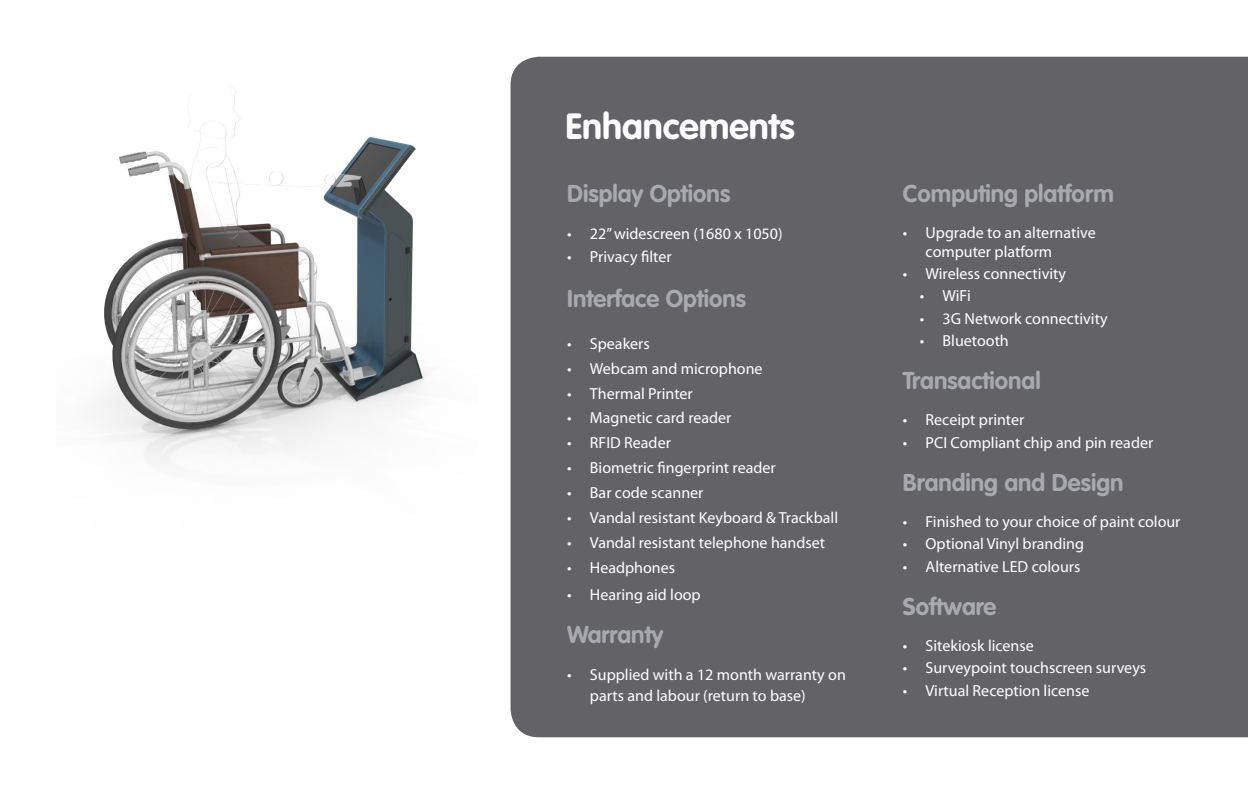
<style>
.page{position:relative;width:1248px;height:794px;background:#fff}
.page>*{position:absolute;margin:0;border:0;box-sizing:border-box;transform-origin:0 0}
.t1{font:700 36px "VAG Rounded Std";color:#fff}
.t2{font:700 24px "VAG Rounded Std";color:#a8a9ad}
.t3{font:16px/21.6px "Myriad Pro";color:#fff}
</style>
<div class="page">
<div style="left:510px;top:57px;width:737px;height:680px;background:#636366"></div>
<img style="left:103px;top:88px;width:321px;height:376px">
<svg style="left:641px;top:251px;width:7px;height:11px"></svg>
<svg style="left:657px;top:461px;width:7px;height:12px"></svg>
<h1 class="t1" style="left:565px;top:105px;width:231px">Enhancements</h1>
<h2 class="t2" style="left:567px;top:179px;width:164px">Display Options</h2>
<p class="t3" style="left:567px;top:222px;width:217px">• 22” widescreen (1680 x 1050)</p>
<p class="t3" style="left:567px;top:246px;width:106px">• Privacy lter</p>
<h2 class="t2" style="left:567px;top:284px;width:180px">Interface Options</h2>
<p class="t3" style="left:567px;top:332px;width:84px">• Speakers</p>
<p class="t3" style="left:567px;top:357px;width:197px">• Webcam and microphone</p>
<p class="t3" style="left:567px;top:382px;width:127px">• Thermal Printer</p>
<p class="t3" style="left:567px;top:407px;width:166px">• Magnetic card reader</p>
<p class="t3" style="left:567px;top:432px;width:105px">• RFID Reader</p>
<p class="t3" style="left:567px;top:457px;width:210px">• Biometric ngerprint reader</p>
<p class="t3" style="left:567px;top:481px;width:138px">• Bar code scanner</p>
<p class="t3" style="left:567px;top:506px;width:272px">• Vandal resistant Keyboard &amp; Trackball</p>
<p class="t3" style="left:567px;top:531px;width:259px">• Vandal resistant telephone handset</p>
<p class="t3" style="left:567px;top:556px;width:109px">• Headphones</p>
<p class="t3" style="left:567px;top:583px;width:135px">• Hearing aid loop</p>
<h2 class="t2" style="left:567px;top:620px;width:97px">Warranty</h2>
<p class="t3" style="left:590px;top:663px;width:257px;text-indent:-23px">• Supplied with a 12 month warranty on parts and labour (return to base)</p>
<h2 class="t2" style="left:902px;top:179px;width:212px">Computing platform</h2>
<p class="t3" style="left:925px;top:223px;width:172px;line-height:19.2px;text-indent:-23px">• Upgrade to an alternative computer platform</p>
<p class="t3" style="left:902px;top:263px;width:165px">• Wireless connectivity</p>
<p class="t3" style="left:919px;top:285px;width:52px">• WiFi</p>
<p class="t3" style="left:919px;top:307px;width:189px">• 3G Network connectivity</p>
<p class="t3" style="left:919px;top:330px;width:90px">• Bluetooth</p>
<h2 class="t2" style="left:902px;top:366px;width:139px">Transactional</h2>
<p class="t3" style="left:902px;top:409px;width:123px">• Receipt printer</p>
<p class="t3" style="left:902px;top:432px;width:252px">• PCI Compliant chip and pin reader</p>
<h2 class="t2" style="left:902px;top:468px;width:222px">Branding and Design</h2>
<p class="t3" style="left:902px;top:510px;width:279px">• Finished to your choice of paint colour</p>
<p class="t3" style="left:902px;top:532px;width:183px">• Optional Vinyl branding</p>
<p class="t3" style="left:902px;top:555px;width:179px">• Alternative LED colours</p>
<h2 class="t2" style="left:902px;top:592px;width:95px">Software</h2>
<p class="t3" style="left:902px;top:634px;width:132px">• Sitekiosk license</p>
<p class="t3" style="left:902px;top:656px;width:245px">• Surveypoint touchscreen surveys</p>
<p class="t3" style="left:902px;top:679px;width:188px">• Virtual Reception license</p>
</div>
